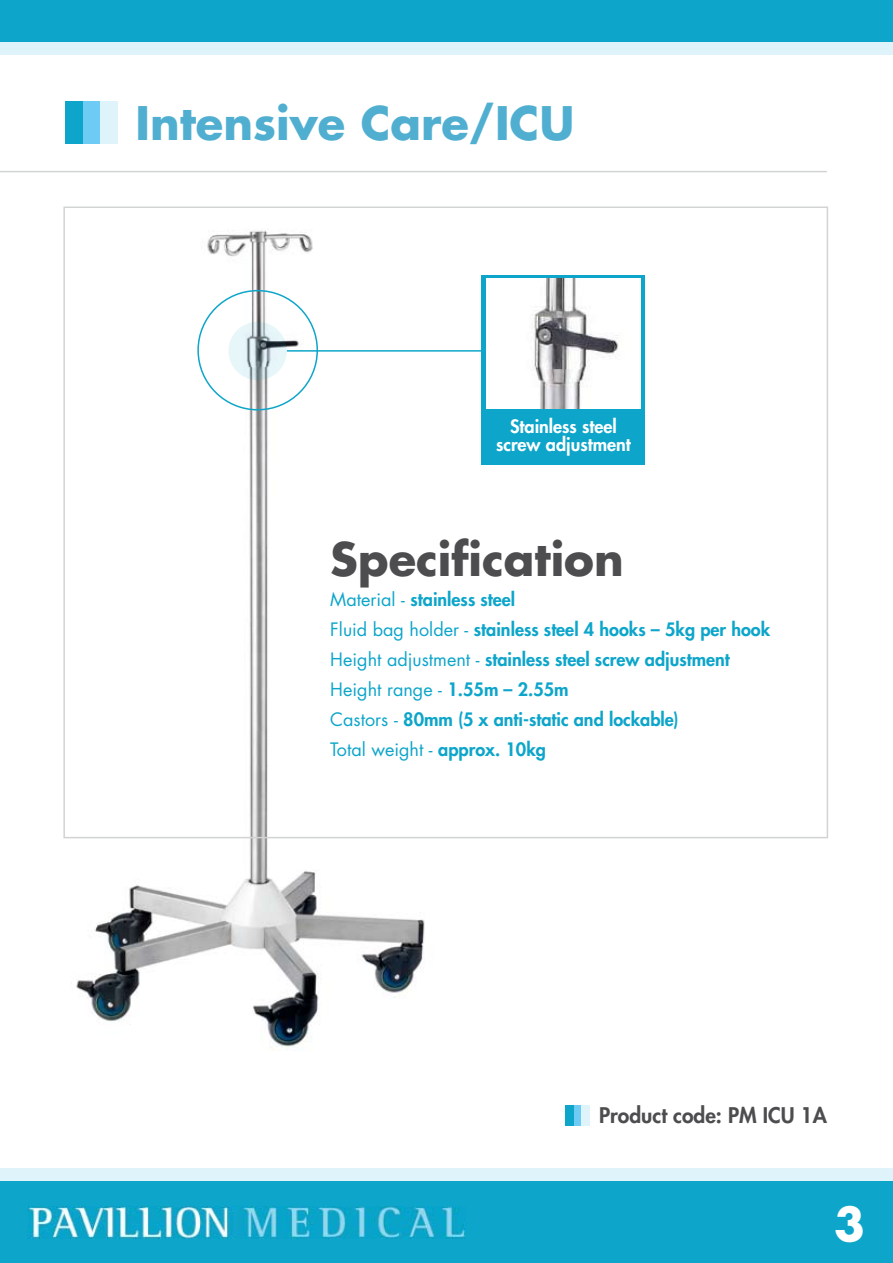
<style>
.page{position:relative;width:893px;height:1263px;background:#fff}
.page>*{position:absolute;margin:0;border:0;box-sizing:border-box;transform-origin:0 0}
.t1{font:700 45px "Futura Std";color:#50afd0}
.t2{font:700 45px "Futura Std";color:#4d4d4f}
.t3{font:700 45px "Futura Std";color:#fff}
.t4{font:800 21px "Futura Std";color:#4d4d4f}
.t5{font:800 18px/30px "Futura Std";color:#0da5ca}
.t6{font:800 18px/18px "Futura Std";color:#fff;text-align:center}
.s1{font-weight:400}
</style>
<div class="page">
<div style="left:0;top:0;width:893px;height:55px;background:#0da5ca"></div>
<div style="left:0;top:1181px;width:893px;height:82px;background:#0da5ca"></div>
<div style="left:0;top:42px;width:893px;height:13px;background:#dff3fb"></div>
<div style="left:0;top:1168px;width:893px;height:13px;background:#dff3fb"></div>
<img style="left:27px;top:1206px;width:438px;height:33px">
<img style="left:71px;top:230px;width:363px;height:820px">
<div style="left:197px;top:290px;width:121px;height:120px;border:2px solid #0da5ca;border-radius:50%"></div>
<div style="left:482px;top:276px;width:163px;height:189px;background:#0da5ca"></div>
<img style="left:486px;top:279px;width:154px;height:129px">
<svg style="left:228px;top:322px;width:59px;height:58px;background:#beccd0"></svg>
<hr style="left:287px;top:350px;width:197px;height:2px;background:#0da5ca">
<div style="left:82px;top:102px;width:18px;height:42px;background:#6eccf4"></div>
<div style="left:65px;top:102px;width:18px;height:42px;background:#0da5ca"></div>
<div style="left:100px;top:102px;width:17px;height:42px;background:#dff3fb"></div>
<hr style="left:0;top:171px;width:827px;height:1px;background:#d1d3d4">
<div style="left:573px;top:1105px;width:9px;height:21px;background:#6eccf4"></div>
<div style="left:565px;top:1105px;width:8px;height:21px;background:#0da5ca"></div>
<div style="left:581px;top:1105px;width:9px;height:21px;background:#dff3fb"></div>
<h1 class="t1" style="left:135px;top:94px;width:440px">Intensive Care/ICU</h1>
<p class="t6" style="left:496px;top:417px;width:136px">Stainless steel screw adjustment</p>
<h1 class="t2" style="left:330px;top:529px;width:295px">Specification</h1>
<p class="t5" style="left:330px;top:584px;width:441px"><span class="s1">Material -</span> stainless steel<br><span class="s1">Fluid bag holder -</span> stainless steel 4 hooks – 5kg per hook <span class="s1">Height adjustment -</span> stainless steel screw adjustment <span class="s1">Height range -</span> 1.55m – 2.55m<br><span class="s1">Castors -</span> 80mm (5 x anti-static and lockable)<br><span class="s1">Total weight -</span> approx. 10kg</p>
<p class="t4" style="left:599px;top:1102px;width:229px">Product code: PM ICU 1A</p>
<h1 class="t3" style="left:834px;top:1194px;width:32px">3</h1>
</div>
